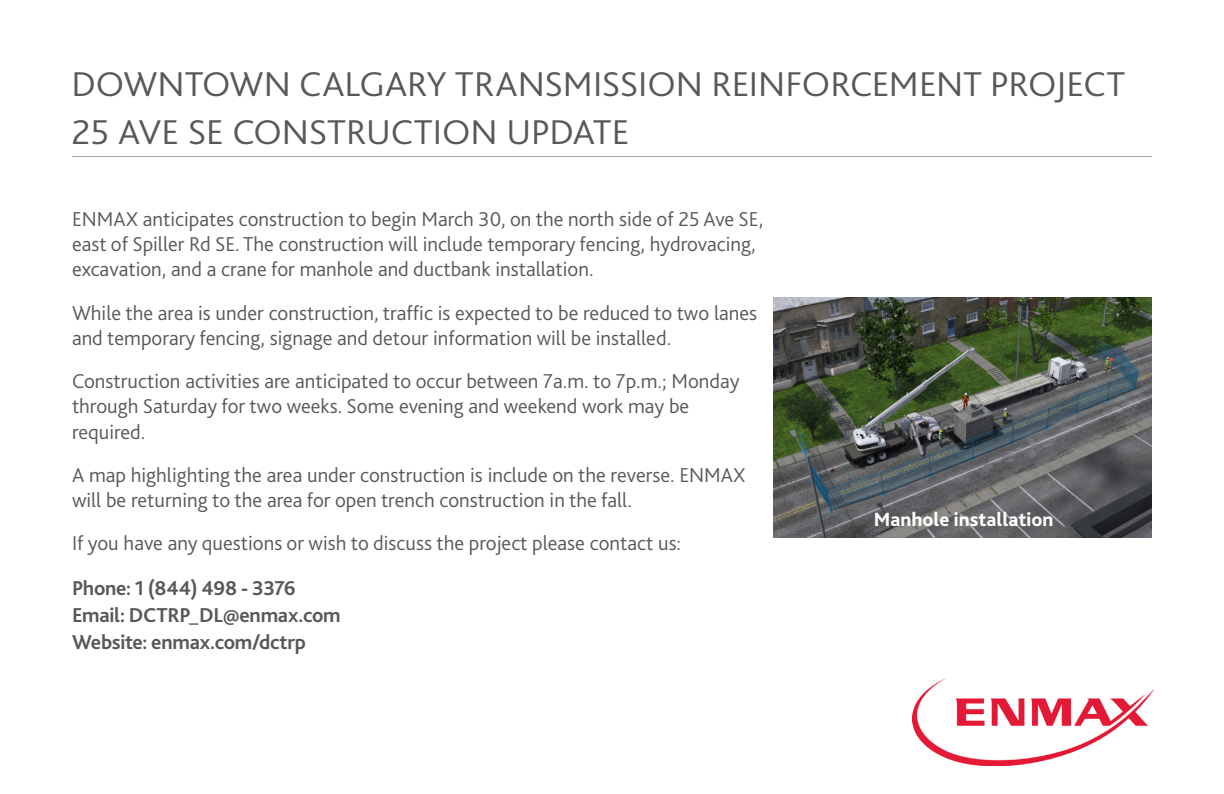
<style>
.page{position:relative;width:1224px;height:794px;background:#fff}
.page>*{position:absolute;margin:0;border:0;box-sizing:border-box;transform-origin:0 0}
.NL_Head{font:300 36px "Bliss 2";color:#57585a;scale:1.05 1}
.t1{font:300 21px/25.2px "Bliss 2";color:#57585a}
.Body{font:700 21px "Bliss 2";letter-spacing:-.01em;color:#57585a}
.t2{font:800 20px "Bliss 2";color:#fff}
</style>
<div class="page">
<img style="left:912px;top:678px;width:242px;height:87px">
<hr style="left:72px;top:156px;width:1080px;height:1px;background:#a6a698">
<img style="left:774px;top:297px;width:378px;height:240px">
<p class="NL_Head" style="left:71px;top:62px;width:1005px">DOWNTOWN CALGARY TRANSMISSION REINFORCEMENT PROJECT</p>
<p class="NL_Head" style="left:71px;top:109px;width:533px">25 AVE SE CONSTRUCTION UPDATE</p>
<p class="t1" style="left:72px;top:206px;width:693px">ENMAX anticipates construction to begin March 30, on the north side of 25 Ave SE, east of Spiller Rd SE. The construction will include temporary fencing, hydrovacing, excavation, and a crane for manhole and ductbank installation.</p>
<p class="t1" style="left:72px;top:299px;width:687px">While the area is under construction, traffic is expected to be reduced to two lanes and temporary fencing, signage and detour information will be installed.</p>
<p class="t1" style="left:72px;top:368px;width:669px">Construction activities are anticipated to occur between 7a.m. to 7p.m.; Monday through Saturday for two weeks. Some evening and weekend work may be required.</p>
<p class="t1" style="left:72px;top:461px;width:675px">A map highlighting the area under construction is include on the reverse. ENMAX will be returning to the area for open trench construction in the fall.</p>
<p class="t1" style="left:72px;top:530px;width:611px">If you have any questions or wish to discuss the project please contact us:</p>
<p class="Body" style="left:72px;top:575px;width:225px">Phone: 1 (844) 498 - 3376</p>
<p class="Body" style="left:72px;top:602px;width:270px">Email: DCTRP_DL@enmax.com</p>
<p class="Body" style="left:72px;top:629px;width:235px">Website: enmax.com/dctrp</p>
<p class="t2" style="left:874px;top:507px;width:181px">Manhole installation</p>
</div>
